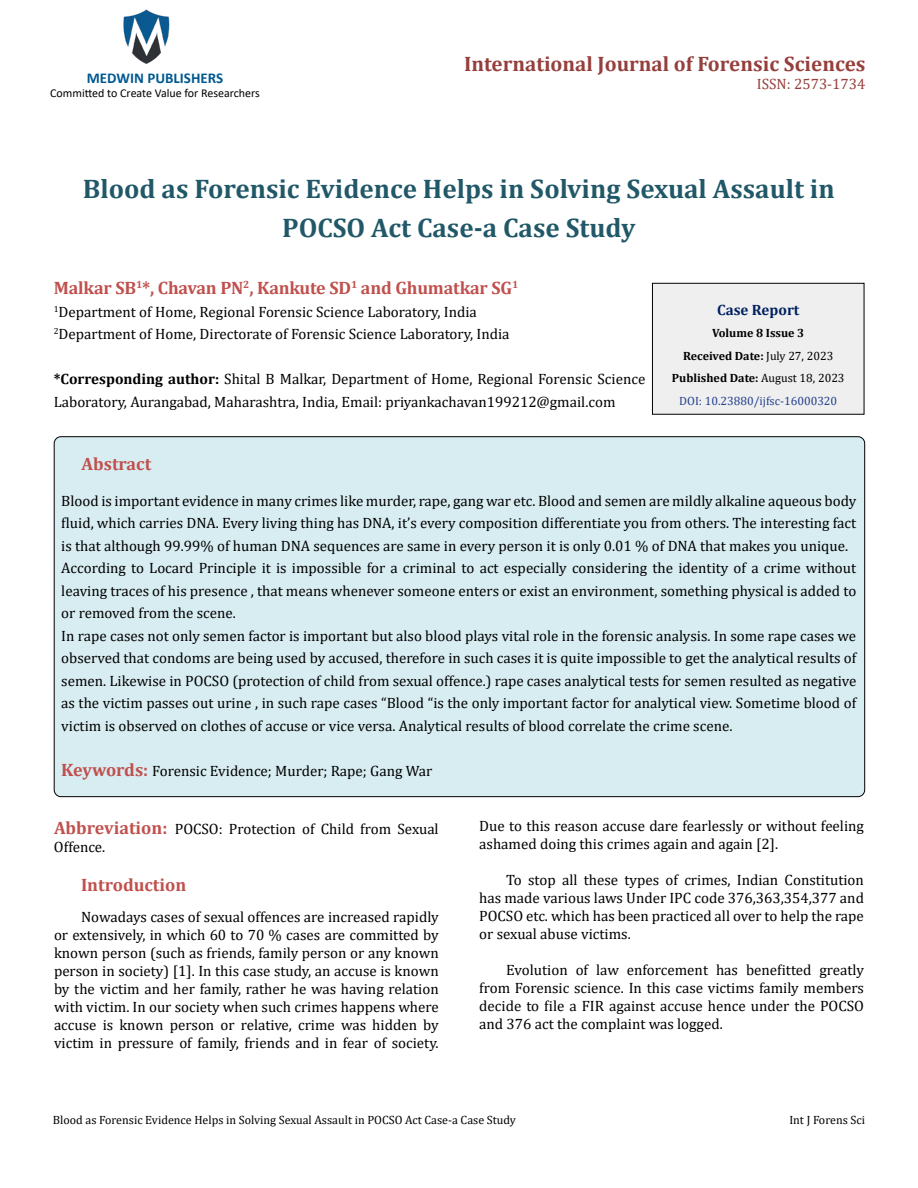
<style>
.page{position:relative;width:918px;height:1188px;background:#fff}
.page>*{position:absolute;margin:0;border:0;box-sizing:border-box;transform-origin:0 0}
.t1{font:700 27px/39px "Cambria";color:#215868;text-align:center}
.t2{font:700 21px "Cambria";color:#953f3c}
.t3{font:700 18px "Cambria";letter-spacing:-.01em;color:#c0504d}
.t4{font:15px/18px "Cambria";color:#000}
.t5{font:700 15px "Calibri";color:#005991}
.t6{font:15px "Cambria";color:#953f3c}
.t7{font:700 15px "Cambria";color:#002060}
.t8{font:700 12px/22.5px "Cambria";color:#000;text-align:center}
.t9{font:12px "Cambria";color:#000}
.t10{font:12px "Calibri";color:#000}
.s1{font-weight:700}
.s2{font-weight:400}
.s3{font-weight:400;color:#25408f}
.s4{font-weight:700;font-size:18px;color:#c0504d}
</style>
<div class="page">
<img style="left:123px;top:9px;width:47px;height:55px">
<div style="left:652px;top:283px;width:212px;height:131px;background:#efefef"></div>
<div style="left:652px;top:283px;width:212px;height:132px;border:1px solid #000"></div>
<div style="left:54px;top:437px;width:811px;height:360px;background:#d8edf2;border-radius:7px"></div>
<p class="t5" style="left:87px;top:67px;width:138px">MEDWIN PUBLISHERS</p>
<p class="t10" style="left:50px;top:85px;width:211px">Committed to Create Value for Researchers</p>
<h2 class="t2" style="left:464px;top:49px;width:403px">International Journal of Forensic Sciences</h2>
<p class="t6" style="left:757px;top:75px;width:110px">ISSN: 2573-1734</p>
<h1 class="t1" style="left:83px;top:168px;width:753px">Blood as Forensic Evidence Helps in Solving Sexual Assault in<br>POCSO Act Case-a Case Study</h1>
<p class="t3" style="left:54px;top:275px;width:466px">Malkar SB<sup>1</sup>*, Chavan PN<sup>2</sup>, Kankute SD<sup>1</sup> and Ghumatkar SG<sup>1</sup></p>
<p class="t4" style="left:54px;top:300px;width:457px;line-height:22.5px"><sup>1</sup>Department of Home, Regional Forensic Science Laboratory, India<br><sup>2</sup>Department of Home, Directorate of Forensic Science Laboratory, India</p>
<p class="t4" style="left:54px;top:368px;width:593px;line-height:22.5px"><span class="s1">*Corresponding author:</span> Shital B Malkar, Department of Home, Regional Forensic Science<br>Laboratory, Aurangabad, Maharashtra, India, Email: priyankachavan199212@gmail.com</p>
<p class="t7" style="left:717px;top:299px;width:84px">Case Report</p>
<p class="t8" style="left:672px;top:322px;width:174px">Volume 8 Issue 3<br>Received Date: <span class="s2">July 27, 2023<br></span>Published Date: <span class="s2">August 18, 2023<br></span><span class="s3">DOI: 10.23880/ijfsc-16000320</span></p>
<p class="t3" style="left:82px;top:451px;width:71px">Abstract</p>
<p class="t4" style="left:61px;top:489px;width:797px;line-height:22.5px">Blood is important evidence in many crimes like murder, rape, gang war etc. Blood and semen are mildly alkaline aqueous body fluid, which carries DNA. Every living thing has DNA, it’s every composition differentiate you from others. The interesting fact is that although 99.99% of human DNA sequences are same in every person it is only 0.01 % of DNA that makes you unique.<br>According to Locard Principle it is impossible for a criminal to act especially considering the identity of a crime without leaving traces of his presence , that means whenever someone enters or exist an environment, something physical is added to or removed from the scene.<br>In rape cases not only semen factor is important but also blood plays vital role in the forensic analysis. In some rape cases we observed that condoms are being used by accused, therefore in such cases it is quite impossible to get the analytical results of semen. Likewise in POCSO (protection of child from sexual offence.) rape cases analytical tests for semen resulted as negative as the victim passes out urine , in such rape cases “Blood “is the only important factor for analytical view. Sometime blood of victim is observed on clothes of accuse or vice versa. Analytical results of blood correlate the crime scene.</p>
<p class="t4" style="left:61px;top:762px;width:373px"><span class="s4">Keywords:</span> Forensic Evidence; Murder; Rape; Gang War</p>
<p class="t4" style="left:54px;top:820px;width:386px"><span class="s4">Abbreviation:</span> POCSO: Protection of Child from Sexual<br>Offence.</p>
<p class="t3" style="left:81px;top:872px;width:107px">Introduction</p>
<p class="t4" style="left:54px;top:908px;width:386px;text-align:justify;text-indent:27px">Nowadays cases of sexual offences are increased rapidly or extensively, in which 60 to 70 % cases are committed by known person (such as friends, family person or any known person in society) [1]. In this case study, an accuse is known by the victim and her family, rather he was having relation with victim. In our society when such crimes happens where accuse is known person or relative, crime was hidden by victim in pressure of family, friends and in fear of society.</p>
<p class="t4" style="left:479px;top:817px;width:386px">Due to this reason accuse dare fearlessly or without feeling ashamed doing this crimes again and again [2].</p>
<p class="t4" style="left:479px;top:871px;width:386px;text-align:justify;text-indent:27px">To stop all these types of crimes, Indian Constitution has made various laws Under IPC code 376,363,354,377 and POCSO etc. which has been practiced all over to help the rape or sexual abuse victims.</p>
<p class="t4" style="left:479px;top:961px;width:386px;text-align:justify;text-indent:27px">Evolution of law enforcement has benefitted greatly from Forensic science. In this case victims family members decide to file a FIR against accuse hence under the POCSO and 376 act the complaint was logged.</p>
<p class="t9" style="left:53px;top:1113px;width:465px">Blood as Forensic Evidence Helps in Solving Sexual Assault in POCSO Act Case-a Case Study</p>
<p class="t9" style="left:789px;top:1113px;width:77px">Int J Forens Sci</p>
</div>
